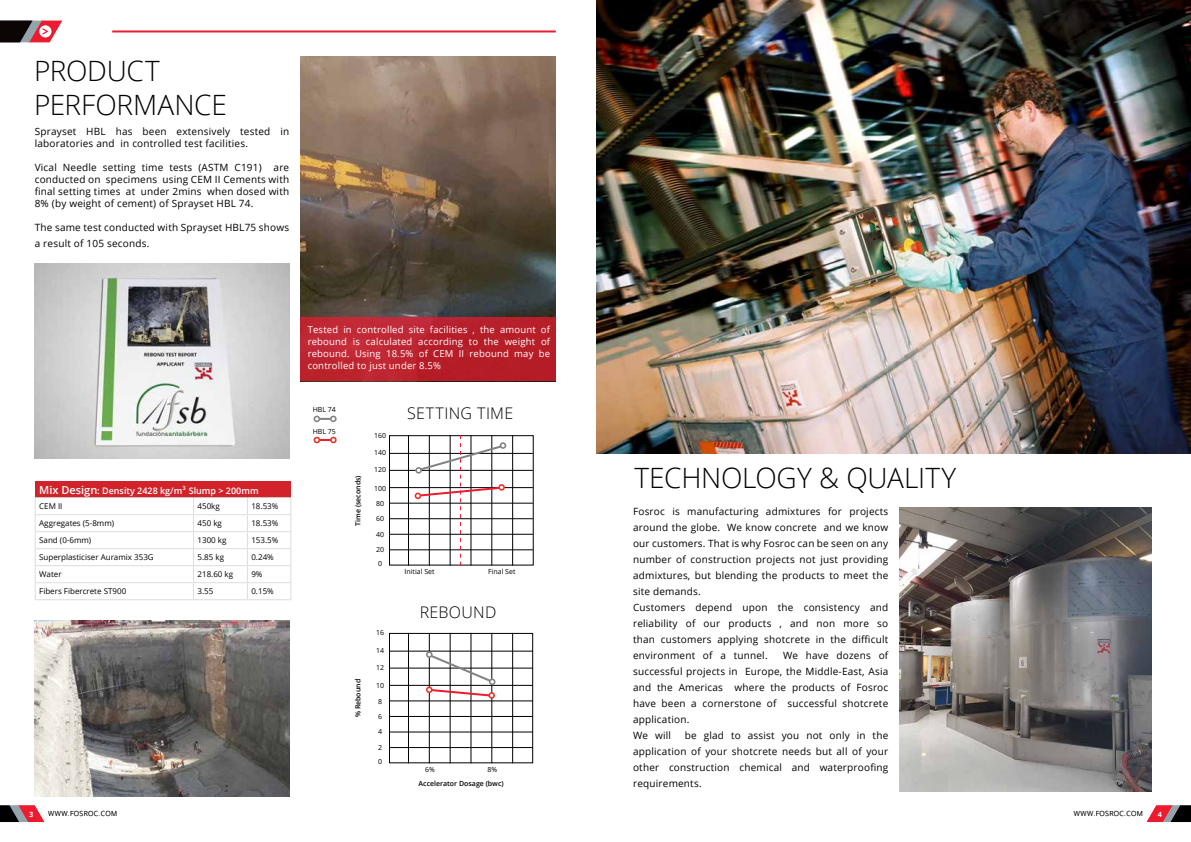
<style>
.page{position:relative;width:1191px;height:842px;background:#fff}
.page>*{position:absolute;margin:0;border:0;box-sizing:border-box;transform-origin:0 0}
.t1{font:300 28px/33.6px "Open Sans";letter-spacing:-.01em;color:#000}
.t2{font:300 16px "Open Sans";letter-spacing:.02em;color:#000}
.t3{font:10px/16px "Open Sans";letter-spacing:.02em;color:#000}
.t4{font:9.5px/12px "Open Sans";letter-spacing:.02em;color:#fff;text-align:justify}
.t5{font:600 9px "Open Sans";color:#fff}
.t6{font:8px "Open Sans";color:#000}
.t7{font:700 7.3px "Open Sans";color:#fff}
.t8{font:7px "Open Sans";color:#000}
.t9{font:600 7px "Open Sans";color:#000}
.t10{font:300 7px "Open Sans";letter-spacing:.05em;color:#000}
.s1{font-size:11px}
</style>
<div class="page">
<img style="left:596px;top:0;width:595px;height:454px">
<img style="left:899px;top:507px;width:252px;height:285px">
<div style="left:35px;top:481px;width:256px;height:17px;background:#d2232a"></div>
<hr style="left:35px;top:497px;width:158px;height:1px;background:#dcddde">
<hr style="left:193px;top:497px;width:54px;height:1px;background:#dcddde">
<hr style="left:247px;top:497px;width:44px;height:1px;background:#dcddde">
<hr style="left:193px;top:514px;width:54px;height:1px;background:#dcddde">
<hr style="left:247px;top:514px;width:44px;height:1px;background:#dcddde">
<hr style="left:193px;top:531px;width:54px;height:1px;background:#dcddde">
<hr style="left:247px;top:531px;width:44px;height:1px;background:#dcddde">
<hr style="left:35px;top:548px;width:158px;height:1px;background:#dcddde">
<hr style="left:193px;top:548px;width:54px;height:1px;background:#dcddde">
<hr style="left:247px;top:548px;width:44px;height:1px;background:#dcddde">
<hr style="left:35px;top:565px;width:158px;height:1px;background:#dcddde">
<hr style="left:193px;top:565px;width:54px;height:1px;background:#dcddde">
<hr style="left:247px;top:565px;width:44px;height:1px;background:#dcddde">
<hr style="left:35px;top:582px;width:158px;height:1px;background:#dcddde">
<hr style="left:193px;top:582px;width:54px;height:1px;background:#dcddde">
<hr style="left:247px;top:582px;width:44px;height:1px;background:#dcddde">
<svg style="left:247px;top:498px;width:1px;height:101px"></svg>
<svg style="left:290px;top:498px;width:1px;height:101px"></svg>
<hr style="left:35px;top:599px;width:158px;height:1px;background:#dcddde">
<hr style="left:193px;top:599px;width:54px;height:1px;background:#dcddde">
<hr style="left:247px;top:599px;width:44px;height:1px;background:#dcddde">
<hr style="left:35px;top:514px;width:158px;height:1px;background:#dcddde">
<svg style="left:35px;top:498px;width:1px;height:101px"></svg>
<svg style="left:193px;top:498px;width:1px;height:101px"></svg>
<hr style="left:35px;top:531px;width:158px;height:1px;background:#dcddde">
<img style="left:300px;top:57px;width:256px;height:260px">
<img style="left:35px;top:264px;width:254px;height:194px">
<img style="left:34px;top:621px;width:255px;height:176px">
<div style="left:389px;top:435px;width:145px;height:131px;border:1px solid #000"></div>
<hr style="left:408px;top:435px;width:1px;height:131px;background:#000">
<hr style="left:512px;top:435px;width:1px;height:131px;background:#000">
<hr style="left:389px;top:549px;width:144px;height:1px;background:#000">
<hr style="left:389px;top:534px;width:144px;height:1px;background:#000">
<hr style="left:389px;top:518px;width:144px;height:1px;background:#000">
<hr style="left:389px;top:503px;width:144px;height:1px;background:#000">
<hr style="left:389px;top:487px;width:144px;height:1px;background:#000">
<hr style="left:389px;top:470px;width:144px;height:1px;background:#000">
<hr style="left:389px;top:453px;width:144px;height:1px;background:#000">
<svg style="left:415px;top:435px;width:91px;height:131px"></svg>
<div style="left:389px;top:633px;width:144px;height:130px;border:1px solid #000"></div>
<hr style="left:408px;top:633px;width:1px;height:130px;background:#000">
<hr style="left:429px;top:633px;width:1px;height:130px;background:#000">
<hr style="left:449px;top:633px;width:1px;height:130px;background:#000">
<hr style="left:470px;top:633px;width:1px;height:130px;background:#000">
<hr style="left:491px;top:633px;width:1px;height:130px;background:#000">
<hr style="left:512px;top:633px;width:1px;height:130px;background:#000">
<hr style="left:389px;top:747px;width:144px;height:1px;background:#000">
<hr style="left:389px;top:731px;width:144px;height:1px;background:#000">
<hr style="left:389px;top:716px;width:144px;height:1px;background:#000">
<hr style="left:389px;top:700px;width:144px;height:1px;background:#000">
<hr style="left:389px;top:685px;width:144px;height:1px;background:#000">
<hr style="left:389px;top:668px;width:144px;height:1px;background:#000">
<hr style="left:389px;top:651px;width:144px;height:1px;background:#000">
<svg style="left:426px;top:652px;width:69px;height:46px"></svg>
<div style="left:313px;top:437px;width:7px;height:6px;background:#ee3124;border-radius:50%"></div>
<div style="left:330px;top:437px;width:7px;height:6px;background:#ee3124;border-radius:50%"></div>
<svg style="left:315px;top:438px;width:20px;height:4px"></svg>
<div style="left:330px;top:416px;width:7px;height:6px;background:#808285;border-radius:50%"></div>
<div style="left:313px;top:416px;width:7px;height:6px;background:#808285;border-radius:50%"></div>
<svg style="left:315px;top:417px;width:20px;height:4px"></svg>
<div style="left:300px;top:317px;width:256px;height:64px;background:linear-gradient(to right,#c22936,#b31b25)"></div>
<hr style="left:112px;top:30px;width:444px;height:2px;background:#ed1b2f">
<svg style="left:0;top:21px;width:62px;height:21px"></svg>
<svg style="left:0;top:805px;width:44px;height:17px"></svg>
<svg style="left:1146px;top:805px;width:45px;height:17px"></svg>
<h1 class="t1" style="left:34px;top:53px;width:127px">PRODUCT<br>PERFORM</h1>
<h1 class="t1" style="left:157px;top:87px;width:71px">ANCE</h1>
<p class="t3" style="left:35px;top:125px;width:256px;line-height:12px">Sprayset HBL has been extensively tested in laboratories and in controlled test facilities.</p>
<p class="t3" style="left:35px;top:161px;width:256px;line-height:12px;text-align:justify">Vical Needle setting time tests (ASTM C191) are conducted on specimens using CEM II Cements with final setting times at under 2mins when dosed with 8% (by weight of cement) of Sprayset HBL 74.</p>
<p class="t3" style="left:35px;top:219px;width:256px">The same test conducted with Sprayset HBL75 shows a result of 105 seconds.</p>
<p class="t5" style="left:39px;top:484px;width:221px"><span class="s1">Mix Design</span>: Density 2428 kg/m<sup>3</sup> Slump &gt; 200mm</p>
<p class="t6" style="left:39px;top:501px;width:25px">CEM II</p>
<p class="t6" style="left:197px;top:501px;width:24px">450kg</p>
<p class="t6" style="left:251px;top:501px;width:29px">18.53%</p>
<p class="t6" style="left:39px;top:518px;width:76px">Aggregates (5-8mm)</p>
<p class="t6" style="left:197px;top:518px;width:26px">450 kg</p>
<p class="t6" style="left:251px;top:518px;width:29px">18.53%</p>
<p class="t6" style="left:39px;top:535px;width:54px">Sand (0-6mm)</p>
<p class="t6" style="left:197px;top:535px;width:30px">1300 kg</p>
<p class="t6" style="left:251px;top:535px;width:29px">153.5%</p>
<p class="t6" style="left:39px;top:552px;width:116px">Superplasticiser Auramix 353G</p>
<p class="t6" style="left:197px;top:552px;width:28px">5.85 kg</p>
<p class="t6" style="left:251px;top:552px;width:24px">0.24%</p>
<p class="t6" style="left:39px;top:569px;width:24px">Water</p>
<p class="t6" style="left:197px;top:569px;width:37px">218.60 kg</p>
<p class="t6" style="left:251px;top:569px;width:13px">9%</p>
<p class="t6" style="left:39px;top:586px;width:89px">Fibers Fibercrete ST900</p>
<p class="t6" style="left:197px;top:586px;width:17px">3.55</p>
<p class="t6" style="left:251px;top:586px;width:24px">0.15%</p>
<p class="t4" style="left:308px;top:324px;width:244px">Tested in controlled site facilities , the amount of rebound is calculated according to the weight of rebound. Using 18.5% of CEM II rebound may be controlled to just under 8.5%</p>
<p class="t8" style="left:313px;top:405px;width:25px">HBL 74</p>
<p class="t8" style="left:313px;top:426px;width:25px">HBL 75</p>
<p class="t9" style="left:353px;top:526px;width:52px;rotate:-90deg">Time (seconds)</p>
<p class="t8" style="left:374px;top:430px;width:14px">160</p>
<p class="t8" style="left:374px;top:448px;width:14px">140</p>
<p class="t8" style="left:374px;top:465px;width:14px">120</p>
<p class="t8" style="left:374px;top:483px;width:14px">100</p>
<p class="t8" style="left:376px;top:498px;width:10px">80</p>
<p class="t8" style="left:376px;top:514px;width:10px">60</p>
<p class="t8" style="left:376px;top:529px;width:10px">40</p>
<p class="t8" style="left:376px;top:545px;width:10px">20</p>
<p class="t8" style="left:378px;top:559px;width:6px">0</p>
<p class="t9" style="left:353px;top:717px;width:40px;rotate:-90deg">% Rebound</p>
<p class="t8" style="left:376px;top:628px;width:10px">16</p>
<p class="t8" style="left:376px;top:646px;width:10px">14</p>
<p class="t8" style="left:376px;top:663px;width:10px">12</p>
<p class="t8" style="left:376px;top:681px;width:10px">10</p>
<p class="t8" style="left:378px;top:696px;width:6px">8</p>
<p class="t8" style="left:378px;top:711px;width:6px">6</p>
<p class="t8" style="left:378px;top:727px;width:6px">4</p>
<p class="t8" style="left:378px;top:742px;width:6px">2</p>
<p class="t8" style="left:378px;top:756px;width:6px">0</p>
<h2 class="t2" style="left:407px;top:402px;width:107px">SETTING TIM E</h2>
<p class="t8" style="left:404px;top:566px;width:31px">Initial Set</p>
<p class="t8" style="left:488px;top:566px;width:29px">Final Set</p>
<h2 class="t2" style="left:420px;top:601px;width:78px">REBOUND</h2>
<p class="t8" style="left:425px;top:764px;width:11px">6%</p>
<p class="t8" style="left:487px;top:764px;width:11px">8%</p>
<p class="t9" style="left:418px;top:779px;width:87px">Accelerator Dosage (bwc)</p>
<h1 class="t1" style="left:634px;top:460px;width:323px">TECHNOLOGY &amp; QUALITY</h1>
<p class="t3" style="left:633px;top:503px;width:257px">Fosroc is manufacturing admixtures for projects around the globe. We know concrete and we know our customers. That is why Fosroc can be seen on any number of construction projects not just providing admixtures, but blending the products to meet the site demands.<br>Customers depend upon the consistency and reliability of our products , and non more so than customers applying shotcrete in the difficult environment of a tunnel.</p>
<p class="t3" style="left:633px;top:647px;width:257px;text-indent:150px">We have dozens of successful projects in Europe, the Middle-East, Asia and the Americas where the products of Fosroc have been a cornerstone of successful shotcrete application.<br>We will</p>
<p class="t3" style="left:633px;top:727px;width:257px;text-align:justify;text-indent:52px">be glad to assist you not only in the application of your shotcrete needs but all of your other construction chemical and waterproofing requirements.</p>
<p class="t7" style="left:29px;top:809px;width:6px">3</p>
<p class="t10" style="left:48px;top:809px;width:8px">WWWWW</p>
<p class="t10" style="left:68px;top:809px;width:51px">.FOSROC.COM</p>
<p class="t10" style="left:1073px;top:809px;width:8px">WWWWW</p>
<p class="t10" style="left:1093px;top:809px;width:51px">.FOSROC.COM</p>
<p class="t7" style="left:1157px;top:809px;width:6px">4</p>
</div>
